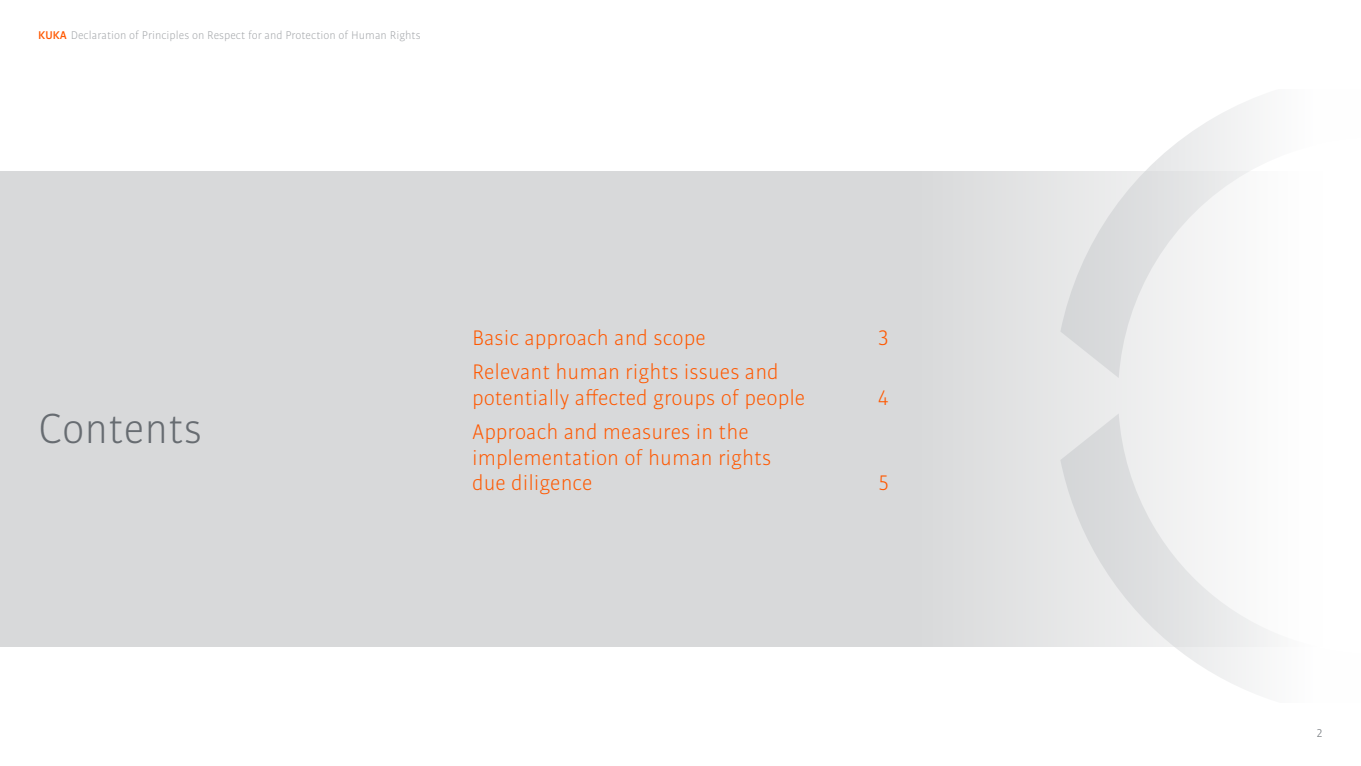
<style>
.page{position:relative;width:1361px;height:766px;background:#fff}
.page>*{position:absolute;margin:0;border:0;box-sizing:border-box;transform-origin:0 0}
.H0{font:45px "KUK Aii Bulo";color:#676c71}
.t1{font:22.5px/25.5px "KUK Aii Bulo";color:#ff5800}
.t2{font:12px "KUK Aii Bulo";color:#a4a7aa}
.t3{font:12px "KUK Aii Bulo";color:#676c71}
.s1{font-weight:700;color:#ff5800}
</style>
<div class="page">
<div style="left:0;top:172px;width:1322px;height:474px;background:#d8d9da"></div>
<svg style="left:1060px;top:100px;width:262px;height:278px;fill:#f5f5f6"></svg>
<svg style="left:1060px;top:413px;width:262px;height:279px"></svg>
<p class="t2" style="left:38px;top:27px;width:384px"><span class="s1">KUKA</span> Declaration of Principles on Respect for and Protection of Human Rights</p>
<p class="H0" style="left:38px;top:400px;width:166px">Contents</p>
<h2 class="t1" style="left:472px;top:325px;width:235px">Basic approach and scope</h2>
<h2 class="t1" style="left:878px;top:325px;width:12px">3</h2>
<h2 class="t1" style="left:472px;top:359px;width:335px">Relevant human rights issues and potentially affected groups of people</h2>
<h2 class="t1" style="left:877px;top:384px;width:13px">4</h2>
<h2 class="t1" style="left:472px;top:418px;width:301px">Approach and measures in the implementation of human rights due diligence</h2>
<h2 class="t1" style="left:878px;top:469px;width:12px">5</h2>
<p class="t3" style="left:1317px;top:725px;width:7px">2</p>
</div>
